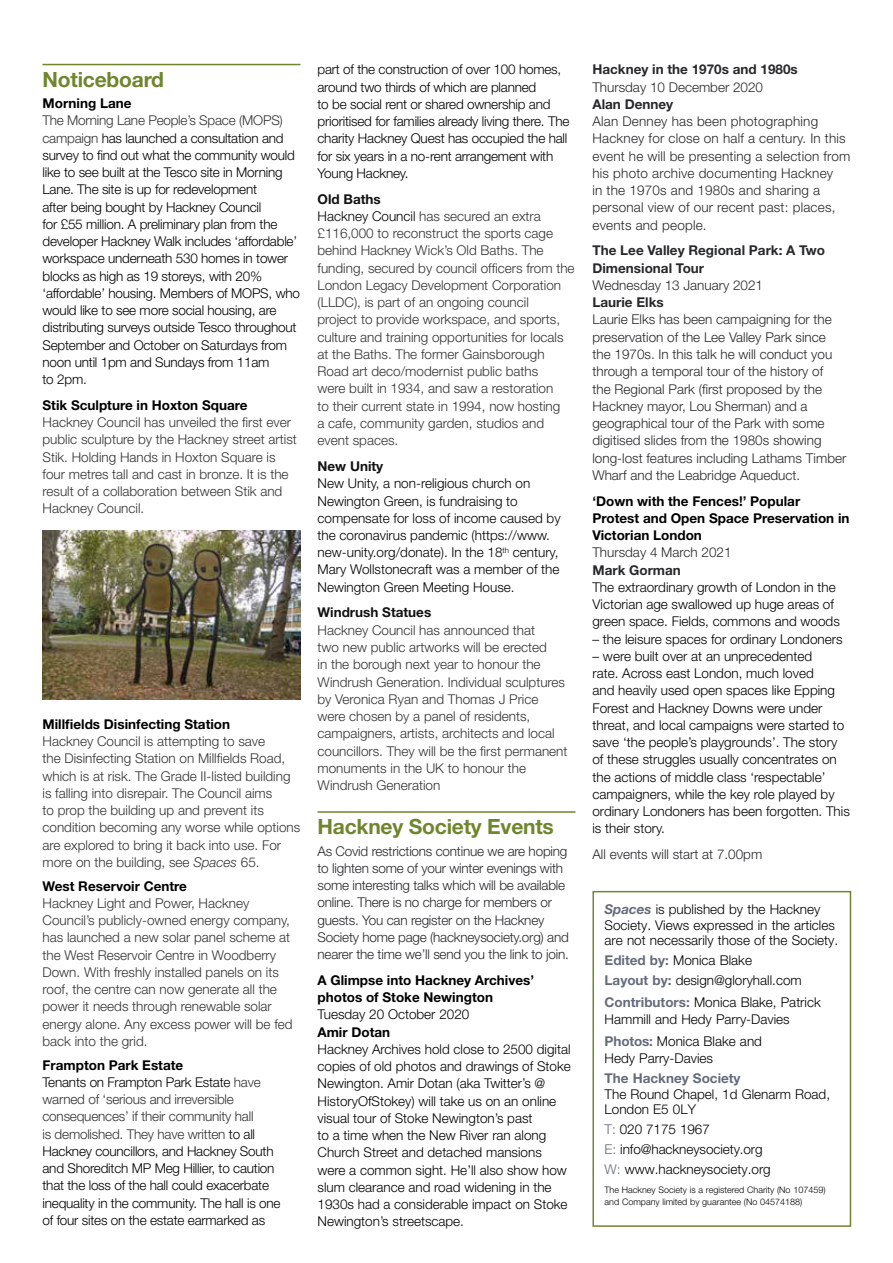
<style>
.page{position:relative;width:893px;height:1263px;background:#fff}
.page>*{position:absolute;margin:0;border:0;box-sizing:border-box;transform-origin:0 0}
.t1{font:700 21px "Helvetica Neue LT";letter-spacing:-.01em;color:#70862e}
.t2{font:300 13.5px/17.2px "Helvetica Neue LT";color:#000}
.t3{font:300 13.5px/17.2px "Helvetica Neue LT";color:#333}
.t4{font:300 13.5px/17.2px "Helvetica Neue LT";color:#26282a}
.t5{font:700 13.5px/17.2px "Helvetica Neue LT";color:#000}
.t6{font:700 13.5px/17.2px "Helvetica Neue LT";color:#26282a}
.t7{font:700 13.5px "Helvetica Neue LT";color:#121212}
.t8{font:700 13.5px "Helvetica Neue LT";color:#656b7b}
.t9{font:300 9px/12px "Helvetica Neue LT";color:#000}
.s1{color:#333}
.s2{font-style:italic}
.s3{font-weight:700}
.s4{font-weight:700;color:#121212}
.s5{color:#000}
.s6{font-weight:700;font-style:italic;color:#656b7b}
.s7{font-weight:700;color:#656b7b}
.s8{color:#656b7b}
</style>
<div class="page">
<hr style="left:43px;top:64px;width:257px;height:1px;background:#70862e">
<hr style="left:317px;top:811px;width:258px;height:2px;background:#70862e">
<div style="left:592px;top:891px;width:259px;height:336px;border:2px solid #70862e"></div>
<img style="left:43px;top:531px;width:257px;height:169px">
<h1 class="t1" style="left:43px;top:66px;width:123px">Noticeboard</h1>
<p class="t5" style="left:43px;top:94px;width:90px">Morning Lane</p>
<p class="t2" style="left:43px;top:112px;width:259px"><span class="s1">The Morning Lane People’s Space (MOPS) campaign</span> has launched a consultation and survey to find out what the community would like to see built at the Tesco site in Morning Lane. The site is up for redevelopment<br>after being bought by Hackney Council<br>for £55 million. A preliminary plan from the developer Hackney Walk includes ‘affordable’ workspace underneath 530 homes in tower blocks as high as 19 storeys, with 20% ‘affordable’ housing. Members of MOPS, who would like to see more social housing, are distributing surveys outside Tesco throughout September and October on Saturdays from noon until 1pm and Sundays from 11am<br>to 2pm.</p>
<p class="t5" style="left:43px;top:396px;width:207px">Stik Sculpture in Hoxton Square</p>
<p class="t3" style="left:43px;top:413px;width:256px">Hackney Council has unveiled the first ever public sculpture by the Hackney street artist Stik. Holding Hands in Hoxton Square is four metres tall and cast in bronze. It is the result of a collaboration between Stik and Hackney Council.</p>
<p class="t5" style="left:43px;top:715px;width:189px">Millfields Disinfecting Station</p>
<p class="t3" style="left:43px;top:732px;width:259px">Hackney Council is attempting to save<br>the Disinfecting Station on Millfields Road, which is at risk. The Grade II-listed building is falling into disrepair. The Council aims<br>to prop the building up and prevent its condition becoming any worse while options are explored to bring it back into use. For more on the building, see <span class="s2">Spaces</span> 65.</p>
<p class="t5" style="left:43px;top:877px;width:146px">West Reservoir Centre</p>
<p class="t3" style="left:43px;top:894px;width:252px">Hackney Light and Power, Hackney Council’s publicly-owned energy company, has launched a new solar panel scheme at the West Reservoir Centre in Woodberry Down. With freshly installed panels on its roof, the centre can now generate all the power it needs through renewable solar energy alone. Any excess power will be fed back into the grid.</p>
<p class="t2" style="left:43px;top:1056px;width:240px"><span class="s3">Frampton Park Estate<br></span>Tenants on Frampton Park Estate <span class="s1">have warned of ‘serious and irreversible consequences’ if their community hall<br>is demolished. They have written</span> to all Hackney councillors, and Hackney South and Shoreditch MP Meg Hillier, to caution that the loss of the hall could exacerbate inequality in the community. The hall is one of four sites on the estate earmarked as</p>
<p class="t2" style="left:317px;top:61px;width:253px">part of the construction of over 100 homes, around two thirds of which are planned<br>to be social rent or shared ownership and prioritised for families already living there. The charity Hackney Quest has occupied the hall for six years in a no-rent arrangement with Young Hackney.</p>
<p class="t3" style="left:317px;top:190px;width:259px"><span class="s4">Old Baths<br></span><span class="s5">Hackney Council</span> has secured an extra £116,000 to reconstruct the sports cage behind Hackney Wick’s Old Baths. The funding, secured by council officers from the London Legacy Development Corporation (LLDC), is part of an ongoing council<br>project to provide workspace, and sports, culture and training opportunities for locals at the Baths. The former Gainsborough Road art deco/modernist public baths<br>were built in 1934, and saw a restoration<br>to their current state in 1994, now hosting<br>a cafe, community garden, studios and event spaces.</p>
<p class="t7" style="left:317px;top:458px;width:67px">New Unity</p>
<p class="t2" style="left:317px;top:475px;width:245px">New Unity, a non-religious church on Newington Green, is fundraising to compensate for loss of income caused by the coronavirus pandemic (https://www. new-unity.org/donate). In the 18<sup>th</sup> century, Mary Wollstonecraft was a member of the Newington Green Meeting House.</p>
<p class="t7" style="left:317px;top:604px;width:115px">Windrush Statues</p>
<p class="t3" style="left:317px;top:621px;width:252px">Hackney Council has announced that<br>two new public artworks will be erected<br>in the borough next year to honour the Windrush Generation. Individual sculptures by Veronica Ryan and Thomas J Price were chosen by a panel of residents, campaigners, artists, architects and local councillors. They will be the first permanent monuments in the UK to honour the Windrush Generation</p>
<h1 class="t1" style="left:317px;top:813px;width:238px">Hackney Society Events</h1>
<p class="t4" style="left:317px;top:842px;width:253px">As Covid restrictions continue we are hoping to lighten some of your winter evenings with some interesting talks which will be available online. There is no charge for members or guests. You can register on the Hackney Society home page (hackneysociety.org) and nearer the time we’ll send you the link to join.</p>
<p class="t5" style="left:317px;top:971px;width:218px">A Glimpse into Hackney Archives’ photos of Stoke Newington</p>
<p class="t2" style="left:317px;top:1005px;width:153px">Tuesday 20 October 2020</p>
<p class="t5" style="left:317px;top:1023px;width:74px">Amir Dotan</p>
<p class="t2" style="left:317px;top:1040px;width:255px">Hackney Archives hold close to 2500 digital copies of old photos and drawings of Stoke Newington. Amir Dotan (aka Twitter’s @ HistoryOfStokey) will take us on an online visual tour of Stoke Newington’s past<br>to a time when the New River ran along Church Street and detached mansions were a common sight. He’ll also show how slum clearance and road widening in the 1930s had a considerable impact on Stoke Newington’s streetscape.</p>
<p class="t6" style="left:592px;top:61px;width:207px">Hackney in the 1970s and 1980s</p>
<p class="t4" style="left:592px;top:78px;width:172px">Thursday 10 December 2020</p>
<p class="t6" style="left:592px;top:95px;width:82px">Alan Denney</p>
<p class="t4" style="left:592px;top:112px;width:259px">Alan Denney has been photographing Hackney for close on half a century. In this event he will be presenting a selection from his photo archive documenting Hackney<br>in the 1970s and 1980s and sharing a personal view of our recent past: places, events and people.</p>
<p class="t6" style="left:592px;top:242px;width:234px">The Lee Valley Regional Park: A Two<br>Dimensional Tour</p>
<p class="t4" style="left:592px;top:276px;width:172px">Wednesday 13 January 2021</p>
<p class="t6" style="left:592px;top:293px;width:73px">Laurie Elks</p>
<p class="t4" style="left:592px;top:311px;width:255px">Laurie Elks has been campaigning for the preservation of the Lee Valley Park since the 1970s. In this talk he will conduct you through a temporal tour of the history of<br>the Regional Park (first proposed by the Hackney mayor, Lou Sherman) and a geographical tour of the Park with some digitised slides from the 1980s showing long-lost features including Lathams Timber Wharf and the Leabridge Aqueduct.</p>
<p class="t5" style="left:592px;top:492px;width:259px">‘Down with the Fences!’ Popular<br>Protest and Open Space Preservation in<br>Victorian London</p>
<p class="t4" style="left:592px;top:544px;width:141px">Thursday 4 March 2021</p>
<p class="t6" style="left:592px;top:561px;width:90px">Mark Gorman</p>
<p class="t2" style="left:592px;top:578px;width:249px">The extraordinary growth of London in the<br>Victorian age swallowed up huge areas of green space. Fields, commons and woods</p>
<p class="t2" style="left:592px;top:630px;width:252px">– the leisure spaces for ordinary Londoners</p>
<p class="t2" style="left:592px;top:647px;width:259px">– were built over at an unprecedented<br>rate. Across east London, much loved<br>and heavily used open spaces like Epping Forest and Hackney Downs were under threat, and local campaigns were started to save ‘the people’s playgrounds’. The story of these struggles usually concentrates on the actions of middle class ‘respectable’ campaigners, while the key role played by ordinary Londoners has been forgotten. This is their story.</p>
<p class="t4" style="left:592px;top:845px;width:171px">All events will start at 7.00pm</p>
<p class="t2" style="left:605px;top:901px;width:235px;line-height:15.8px"><span class="s6">Spaces</span> is published by the Hackney<br>Society. Views expressed in the articles are not necessarily those of the Society.</p>
<p class="t2" style="left:605px;top:950px;width:199px;line-height:20px"><span class="s7">Edited by:</span> Monica Blake<br><span class="s7">Layout by:</span> design@gloryhall.com</p>
<p class="t2" style="left:605px;top:993px;width:218px"><span class="s7">Contributors:</span> Monica Blake, Patrick<br>Hammill and Hedy Parry-Davies</p>
<p class="t2" style="left:605px;top:1032px;width:159px"><span class="s7">Photos:</span> Monica Blake and<br>Hedy Parry-Davies</p>
<p class="t8" style="left:605px;top:1070px;width:138px">The Hackney Society</p>
<p class="t2" style="left:605px;top:1086px;width:227px;line-height:15.8px">The Round Chapel, 1d Glenarm Road,<br>London E5 0LY</p>
<p class="t2" style="left:605px;top:1119px;width:168px;line-height:20px"><span class="s8">T:</span> 020 7175 1967<br><span class="s8">E:</span> info@hackneysociety.org<br><span class="s8">W:</span> www.hackneysociety.org</p>
<p class="t9" style="left:605px;top:1183px;width:222px">The Hackney Society is a registered Charity (No 107459) and Company limited by guarantee (No 04574188)</p>
</div>
